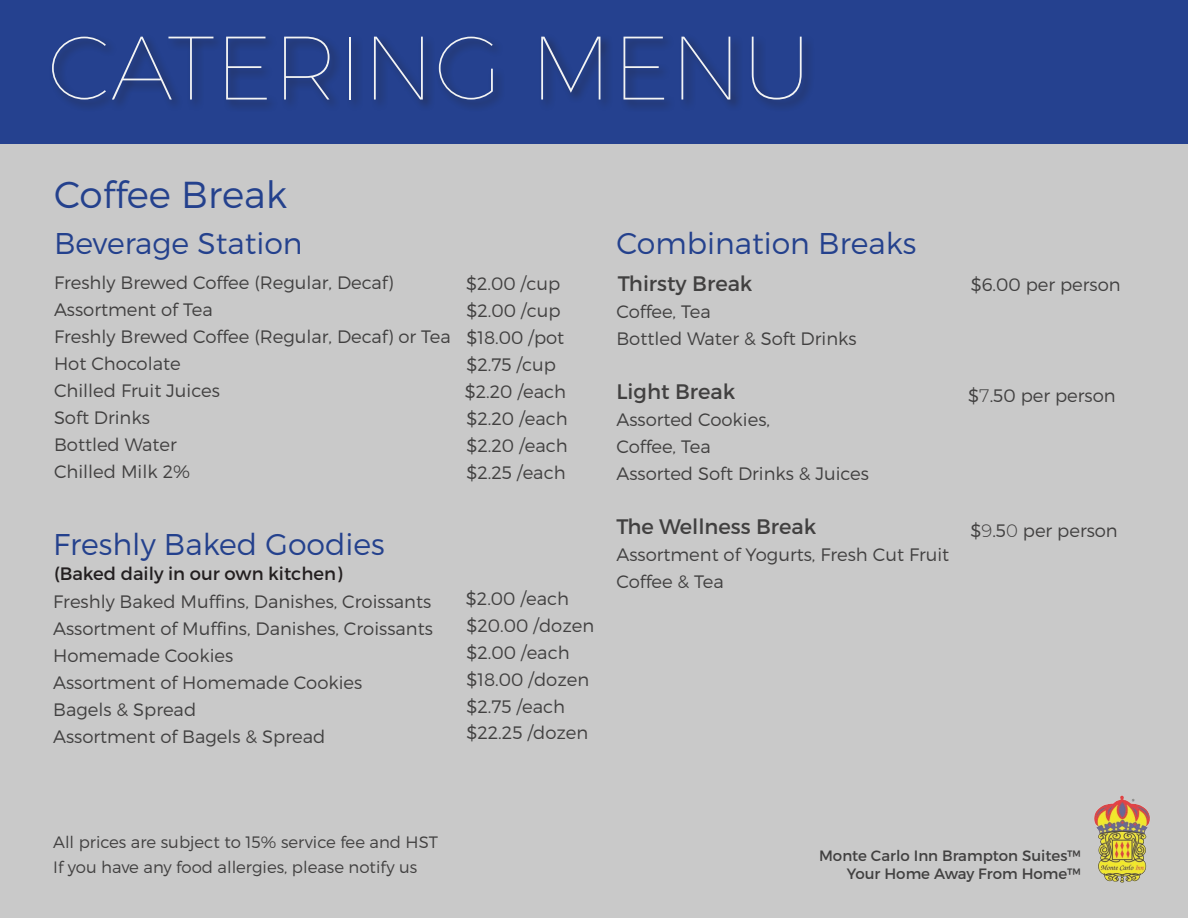
<style>
.page{position:relative;width:1188px;height:918px;background:#c9c9c9}
.page>*{position:absolute;margin:0;border:0;box-sizing:border-box;transform-origin:0 0}
.t1{font:100 90px "Montserrat";color:#f3f4f4}
.t2{font:300 37.5px "Montserrat";color:#24418d}
.t3{font:300 30px "Montserrat";color:#24418d}
.t4{font:21px "Montserrat";color:#414040}
.t5{font:300 18px/27px "Montserrat";color:#414040}
.t6{font:18px "Montserrat";color:#231f20}
.t7{font:300 16.5px/25.2px "Montserrat";color:#414040}
.t8{font:15px/18px "Montserrat";color:#414040;text-align:right}
</style>
<div class="page">
<div style="left:0;top:0;width:1188px;height:143px;background:#25418f"></div>
<div style="left:49px;top:33px;width:766px;height:80px;background:#231f20;opacity:.75"></div>
<img style="left:1094px;top:795px;width:56px;height:88px">
<p class="t1" style="left:48px;top:13px;width:766px">CATERING MENU</p>
<h2 class="t2" style="left:54px;top:172px;width:235px">Coffee Break</h2>
<p class="t3" style="left:54px;top:225px;width:250px">Beverage Station</p>
<p class="t5" style="left:54px;top:269px;width:341px">Freshly Brewed Coffee (Regular, Decaf)</p>
<p class="t5" style="left:54px;top:296px;width:398px">Assortment of Tea<br>Freshly Brewed Coffee (Regular, Decaf) or Tea<br>Hot Chocolate<br>Chilled Fruit Juices<br>Soft Drinks<br>Bottled Water<br>Chilled Milk 2%</p>
<p class="t5" style="left:465px;top:270px;width:105px">$2.00 /cup $2.00 /cup $18.00 /pot $2.75 /cup $2.20 /each $2.20 /each $2.20 /each $2.25 /each</p>
<h3 class="t3" style="left:53px;top:526px;width:333px">Freshly Baked Goodies</h3>
<p class="t6" style="left:54px;top:562px;width:290px">(Baked daily in our own kitchen)</p>
<p class="t5" style="left:53px;top:588px;width:381px">Freshly Baked Muffins, Danishes, Croissants<br>Assortment of Muffins, Danishes, Croissants<br>Homemade Cookies<br>Assortment of Homemade Cookies<br>Bagels &amp; Spread<br>Assortment of Bagels &amp; Spread</p>
<p class="t5" style="left:466px;top:585px;width:130px">$2.00 /each $20.00 /dozen $2.00 /each $18.00 /dozen $2.75 /each $22.25 /dozen</p>
<h3 class="t3" style="left:616px;top:225px;width:301px">Combination Breaks</h3>
<p class="t4" style="left:618px;top:271px;width:136px">Thirsty Break</p>
<p class="t5" style="left:971px;top:271px;width:151px">$6.00 per person</p>
<p class="t5" style="left:616px;top:298px;width:242px">Coffee, Tea<br>Bottled Water &amp; Soft Drinks</p>
<p class="t4" style="left:616px;top:379px;width:120px">Light Break</p>
<p class="t5" style="left:968px;top:382px;width:149px">$7.50 per person</p>
<p class="t5" style="left:616px;top:406px;width:254px">Assorted Cookies,<br>Coffee, Tea<br>Assorted Soft Drinks &amp; Juices</p>
<p class="t4" style="left:616px;top:514px;width:201px">The Wellness Break</p>
<p class="t5" style="left:971px;top:517px;width:149px">$9.50 per person</p>
<p class="t5" style="left:616px;top:541px;width:334px">Assortment of Yogurts, Fresh Cut Fruit<br>Coffee &amp; Tea</p>
<p class="t7" style="left:53px;top:829px;width:386px">All prices are subject to 15% service fee and HST<br>If you have any food allergies, please notify us</p>
<p class="t8" style="left:819px;top:847px;width:263px">Monte Carlo Inn Brampton Suites™<br>Your Home Away From Home™</p>
</div>
